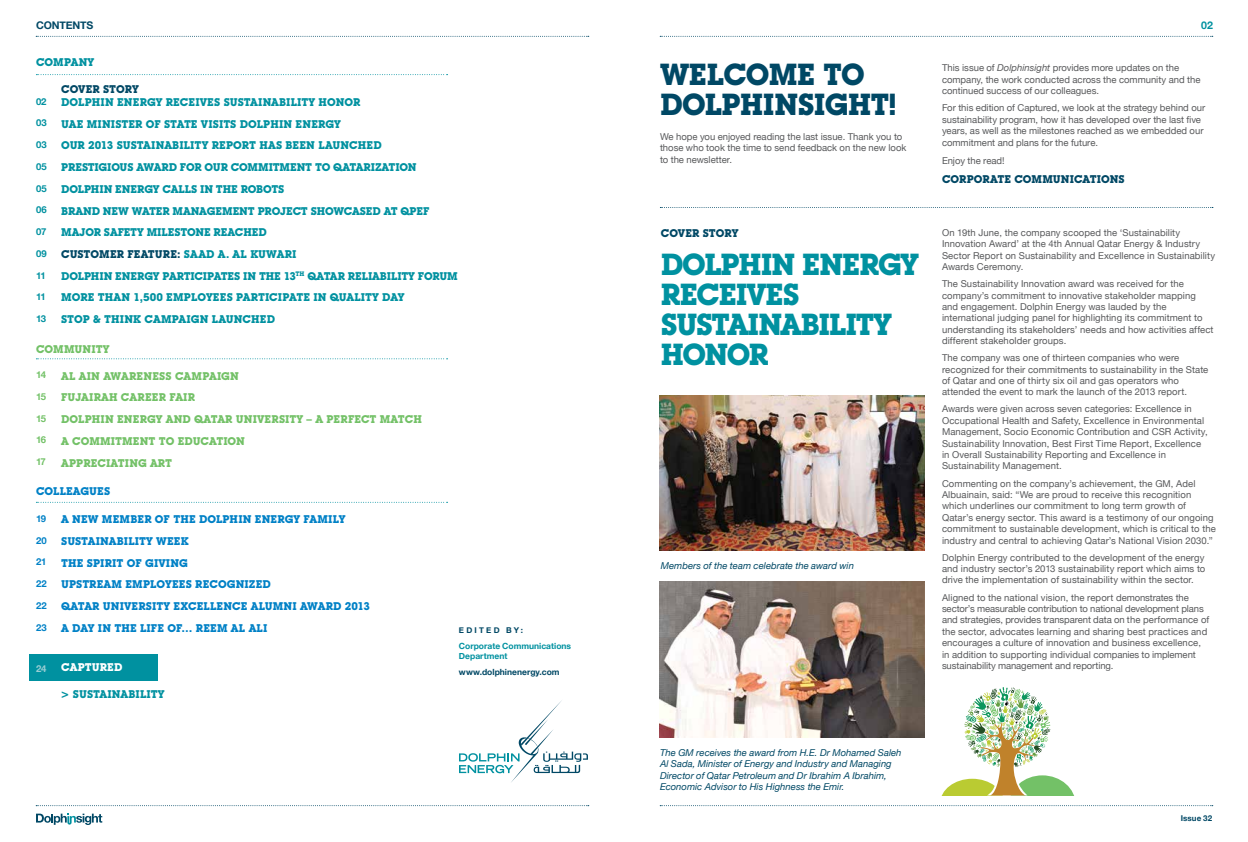
<style>
.page{position:relative;width:1248px;height:842px;background:#fff}
.page>*{position:absolute;margin:0;border:0;box-sizing:border-box;transform-origin:0 0}
.t1{font:700 30px/30px "Lubalin Graph IT Cby BT";letter-spacing:-.045em;color:#0091a0}
.t2{font:700 30px/30px "Lubalin Graph IT Cby BT";letter-spacing:-.03em;color:#004865}
.t3{font:700 11px/21.7px "Lubalin Graph IT Cby BT";letter-spacing:-.005em;color:#0091a0}
.t4{font:700 11px/21.7px "Lubalin Graph IT Cby BT";letter-spacing:.005em;color:#0081c6}
.t5{font:700 11px/21.7px "Lubalin Graph IT Cby BT";letter-spacing:.005em;color:#73c167}
.t6{font:700 11px "Lubalin Graph IT Cby BT";letter-spacing:-.005em;color:#004865}
.t7{font:700 11px "Lubalin Graph IT Cby BT";color:#fff}
.t8{font:700 10.6px "Helvetica Neue";letter-spacing:-.015em;color:#004865}
.t9{font:700 10.6px "Helvetica Neue";color:#0091a0}
.t10{font:9.5px/11.4px "Helvetica Neue";letter-spacing:.005em;color:#58595b}
.t11{font:italic 9.5px/11.4px "Helvetica Neue";color:#004865}
.t12{font:700 9.5px "Helvetica Neue";letter-spacing:.005em;color:#0091a0}
.t13{font:700 9.5px "Helvetica Neue";letter-spacing:.005em;color:#0081c6}
.t14{font:700 9.5px "Helvetica Neue";letter-spacing:-.045em;color:#73c167}
.t15{font:700 9.5px "Helvetica Neue";color:#9acdd3}
.t16{font:700 8.5px/10.2px "Helvetica Neue";color:#0091a0}
.t17{font:700 8.5px "Helvetica Neue";color:#004865}
.t18{font:700 8px "Helvetica Neue";letter-spacing:.275em;color:#004865}
.t19{font:700 8px "Helvetica Neue";letter-spacing:.255em;color:#004865}
.s1{color:#004865}
.s2{font-style:italic}
</style>
<div class="page">
<svg style="left:459px;top:700px;width:129px;height:82px"></svg>
<svg style="left:660px;top:36px;width:552px;height:1px"></svg>
<svg style="left:660px;top:207px;width:552px;height:1px"></svg>
<svg style="left:660px;top:805px;width:552px;height:1px"></svg>
<svg style="left:36px;top:36px;width:552px;height:1px"></svg>
<svg style="left:36px;top:358px;width:411px;height:1px"></svg>
<svg style="left:36px;top:74px;width:411px;height:1px"></svg>
<svg style="left:36px;top:502px;width:411px;height:1px"></svg>
<svg style="left:36px;top:805px;width:552px;height:1px"></svg>
<svg style="left:36px;top:814px;width:66px;height:11px"></svg>
<div style="left:30px;top:654px;width:128px;height:27px;background:#0091a0"></div>
<img style="left:659px;top:395px;width:265px;height:156px">
<img style="left:659px;top:582px;width:265px;height:156px">
<svg style="left:942px;top:687px;width:132px;height:108px"></svg>
<p class="t8" style="left:36px;top:17px;width:59px">CONTENTS</p>
<p class="t3" style="left:36px;top:52px;width:60px">COMPANY</p>
<p class="t12" style="left:36px;top:94px;width:12px">02</p>
<p class="t12" style="left:36px;top:116px;width:12px">03</p>
<p class="t12" style="left:36px;top:137px;width:12px">03</p>
<p class="t12" style="left:36px;top:159px;width:12px">05</p>
<p class="t12" style="left:36px;top:181px;width:12px">05</p>
<p class="t12" style="left:36px;top:202px;width:12px">06</p>
<p class="t12" style="left:36px;top:224px;width:12px">07</p>
<p class="t12" style="left:36px;top:246px;width:12px">09</p>
<p class="t12" style="left:36px;top:268px;width:11px">11</p>
<p class="t12" style="left:36px;top:289px;width:11px">11</p>
<p class="t12" style="left:36px;top:311px;width:12px">13</p>
<p class="t6" style="left:61px;top:82px;width:79px">COVER STORY</p>
<p class="t3" style="left:61px;top:91px;width:398px">DOLPHIN ENERGY RECEIVES SUSTAINABILITY HONOR<br>UAE MINISTER OF STATE VISITS DOLPHIN ENERGY<br>OUR 2013 SUSTAINABILITY REPORT HAS BEEN LAUNCHED<br>PRESTIGIOUS AWARD FOR OUR COMMITMENT TO QATARIZATION DOLPHIN ENERGY CALLS IN THE ROBOTS<br>BRAND NEW WATER MANAGEMENT PROJECT SHOWCASED AT QPEF MAJOR SAFETY MILESTONE REACHED<br><span class="s1">CUSTOMER FEATURE:</span> SAAD A. AL KUWARI<br>DOLPHIN ENERGY PARTICIPATES IN THE 13<sup>TH</sup> QATAR RELIABILITY FORUM MORE THAN 1,500 EMPLOYEES PARTICIPATE IN QUALITY DAY<br>STOP &amp; THINK CAMPAIGN LAUNCHED</p>
<p class="t5" style="left:36px;top:338px;width:75px">COMMUNITY</p>
<p class="t14" style="left:36px;top:367px;width:12px">14</p>
<p class="t14" style="left:36px;top:389px;width:12px">15</p>
<p class="t14" style="left:36px;top:411px;width:12px">15</p>
<p class="t14" style="left:36px;top:433px;width:12px">16</p>
<p class="t14" style="left:36px;top:454px;width:11px">17</p>
<p class="t5" style="left:61px;top:365px;width:362px">AL AIN AWARENESS CAMPAIGN<br>FUJAIRAH CAREER FAIR<br>DOLPHIN ENERGY AND QATAR UNIVERSITY – A PERFECT MATCH<br>A COMMITMENT TO EDUCATION<br>APPRECIATING ART</p>
<p class="t4" style="left:36px;top:480px;width:76px">COLLEAGUES</p>
<p class="t13" style="left:36px;top:511px;width:12px">19</p>
<p class="t13" style="left:36px;top:533px;width:12px">20</p>
<p class="t13" style="left:36px;top:554px;width:12px">21</p>
<p class="t13" style="left:36px;top:576px;width:12px">22</p>
<p class="t13" style="left:36px;top:598px;width:12px">22</p>
<p class="t13" style="left:36px;top:620px;width:12px">23</p>
<p class="t15" style="left:36px;top:661px;width:12px">24</p>
<p class="t7" style="left:61px;top:661px;width:63px">CAPTURED</p>
<p class="t3" style="left:60px;top:683px;width:106px">&gt; SUSTAINABILITY</p>
<p class="t4" style="left:61px;top:508px;width:310px">A NEW MEMBER OF THE DOLPHIN ENERGY FAMILY<br>SUSTAINABILITY WEEK<br>THE SPIRIT OF GIVING<br>UPSTREAM EMPLOYEES RECOGNIZED<br>QATAR UNIVERSITY EXCELLENCE ALUMNI AWARD 2013<br>A DAY IN THE LIFE OF… REEM AL ALI</p>
<p class="t18" style="left:459px;top:624px;width:66px">EDITED BY:</p>
<p class="t16" style="left:459px;top:641px;width:114px">Corporate Communications<br>Department</p>
<p class="t17" style="left:459px;top:665px;width:102px">www.dolphinenergy.com</p>
<h1 class="t2" style="left:660px;top:59px;width:239px">WELCOME TO<br>DOLPHINSIGHT!</h1>
<p class="t10" style="left:660px;top:131px;width:248px">We hope you enjoyed reading the last issue. Thank you to those who took the time to send feedback on the new look to the newsletter.</p>
<p class="t6" style="left:660px;top:226px;width:79px">COVER STORY</p>
<h1 class="t1" style="left:660px;top:250px;width:259px">DOLPHIN ENERGY<br>RECEIVES<br>SUSTAINABILITY<br>HONOR</h1>
<p class="t11" style="left:660px;top:561px;width:195px">Members of the team celebrate the award win</p>
<p class="t9" style="left:1200px;top:17px;width:13px">02</p>
<p class="t10" style="left:941px;top:63px;width:260px">This issue of <span class="s2">Dolphinsight</span> provides more updates on the company, the work conducted across the community and the continued success of our colleagues.</p>
<p class="t10" style="left:941px;top:103px;width:265px">For this edition of Captured, we look at the strategy behind our sustainability program, how it has developed over the last five years, as well as the milestones reached as we embedded our commitment and plans for the future.</p>
<p class="t10" style="left:941px;top:156px;width:64px">Enjoy the read!</p>
<p class="t6" style="left:941px;top:173px;width:184px">CORPORATE COMMUNICATIONS</p>
<p class="t10" style="left:941px;top:227px;width:274px">On 19th June, the company scooped the ‘Sustainability Innovation Award’ at the 4th Annual Qatar Energy &amp; Industry Sector Report on Sustainability and Excellence in Sustainability Awards Ceremony.</p>
<p class="t10" style="left:941px;top:279px;width:273px">The Sustainability Innovation award was received for the company’s commitment to innovative stakeholder mapping and engagement. Dolphin Energy was lauded by the international judging panel for highlighting its commitment to understanding its stakeholders’ needs and how activities affect different stakeholder groups.</p>
<p class="t10" style="left:941px;top:353px;width:268px">The company was one of thirteen companies who were recognized for their commitments to sustainability in the State of Qatar and one of thirty six oil and gas operators who attended the event to mark the launch of the 2013 report.</p>
<p class="t10" style="left:941px;top:404px;width:267px">Awards were given across seven categories: Excellence in Occupational Health and Safety, Excellence in Environmental Management, Socio Economic Contribution and CSR Activity, Sustainability Innovation, Best First Time Report, Excellence in Overall Sustainability Reporting and Excellence in Sustainability Management.</p>
<p class="t10" style="left:941px;top:478px;width:275px">Commenting on the company’s achievement, the GM, Adel Albuainain, said: “We are proud to receive this recognition which underlines our commitment to long term growth of Qatar’s energy sector. This award is a testimony of our ongoing commitment to sustainable development, which is critical to the industry and central to achieving Qatar’s National Vision 2030.”</p>
<p class="t10" style="left:941px;top:552px;width:265px;text-align:justify">Dolphin Energy contributed to the development of the energy and industry sector’s 2013 sustainability report which aims to drive the implementation of sustainability within the sector.</p>
<p class="t10" style="left:941px;top:592px;width:269px">Aligned to the national vision, the report demonstrates the sector’s measurable contribution to national development plans and strategies, provides transparent data on the performance of the sector, advocates learning and sharing best practices and encourages a culture of innovation and business excellence, in addition to supporting individual companies to implement sustainability management and reporting.</p>
<p class="t11" style="left:660px;top:747px;width:243px">The GM receives the award from H.E. Dr Mohamed Saleh Al Sada, Minister of Energy and Industry and Managing Director of Qatar Petroleum and Dr Ibrahim A Ibrahim, Economic Advisor to His Highness the Emir.</p>
<p class="t19" style="left:1180px;top:811px;width:33px">Issue 32</p>
</div>
